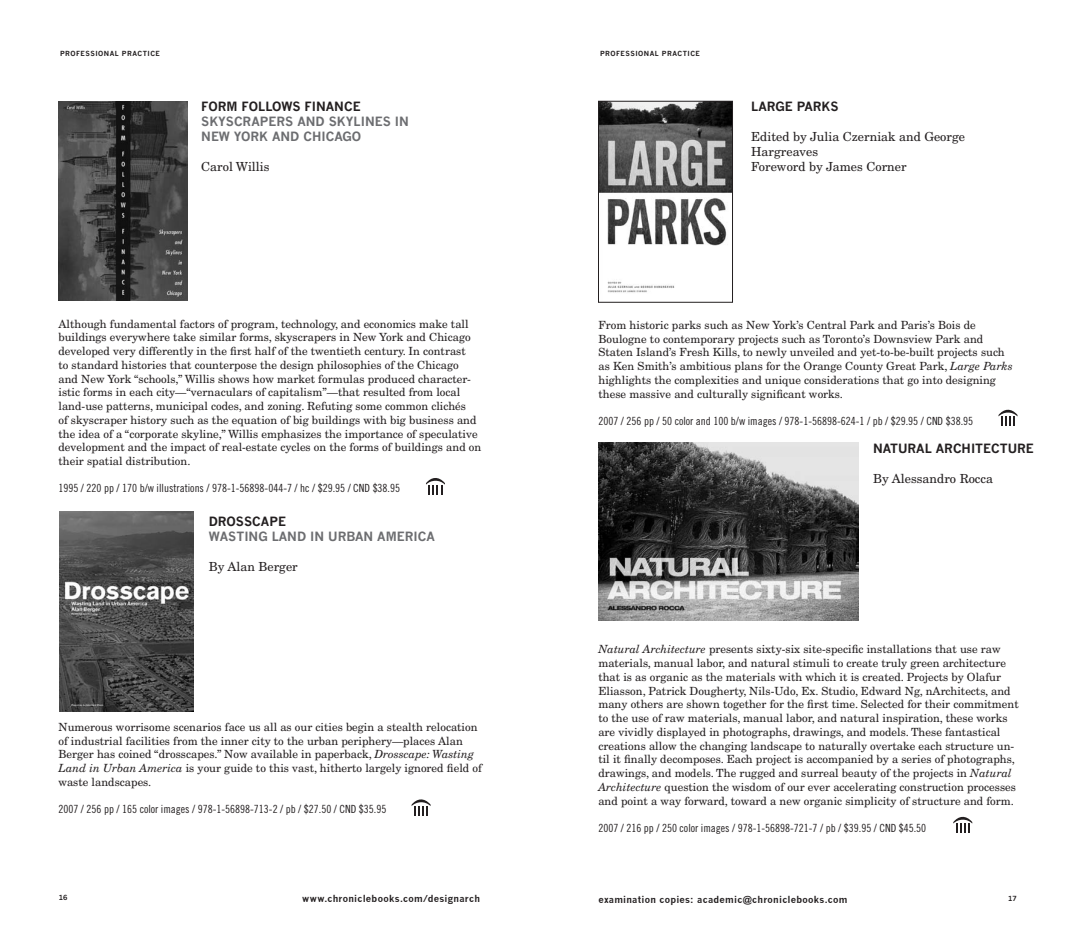
<style>
.page{position:relative;width:1080px;height:945px;background:#fff}
.page>*{position:absolute;margin:0;border:0;box-sizing:border-box;transform-origin:0 0}
.t1{font:12.5px/15px "New Century Schlbk";color:#231f20}
.t2{font:700 12.5px "News Gothic";color:#6c6d70}
.t3{font:700 12.5px "News Gothic";color:#231f20}
.t4{font:11.25px/13.8px "New Century Schlbk";color:#231f20}
.t5{font:11.25px "Trade Gothic Cond Eighteen";color:#231f20}
.t6{font:700 9.38px "News Gothic";letter-spacing:.025em;color:#231f20}
.t7{font:700 6.88px "News Gothic";letter-spacing:.065em;color:#231f20}
.s1{font-style:italic}
</style>
<div class="page">
<img style="left:59px;top:102px;width:129px;height:198px">
<img style="left:600px;top:103px;width:131px;height:190px">
<div style="left:598px;top:101px;width:135px;height:201px;border:1px solid #231f20"></div>
<svg style="left:426px;top:478px;width:19px;height:16px"></svg>
<img style="left:60px;top:511px;width:133px;height:200px">
<svg style="left:412px;top:799px;width:19px;height:17px"></svg>
<img style="left:598px;top:442px;width:261px;height:178px">
<svg style="left:953px;top:816px;width:19px;height:17px"></svg>
<svg style="left:999px;top:409px;width:19px;height:17px"></svg>
<p class="t7" style="left:60px;top:49px;width:83px">PROFESSI ONAL PRACTICE</p>
<p class="t3" style="left:201px;top:99px;width:58px">FORM FOLLOWS</p>
<p class="t3" style="left:305px;top:99px;width:22px">FINAN</p>
<p class="t3" style="left:344px;top:99px;width:18px">CE</p>
<p class="t2" style="left:201px;top:114px;width:17px">SKYS</p>
<p class="t2" style="left:234px;top:114px;width:74px">CRAPERS AND</p>
<p class="t2" style="left:329px;top:114px;width:17px">SKYL</p>
<p class="t2" style="left:361px;top:114px;width:47px">INES IN</p>
<p class="t2" style="left:201px;top:129px;width:81px">NEW YORK AND</p>
<p class="t2" style="left:303px;top:129px;width:41px">CHICAGO</p>
<p class="t1" style="left:201px;top:159px;width:70px">Carol Willis</p>
<p class="t4" style="left:58px;top:317px;width:424px">Although fundamental factors of program, technology, and economics make tall buildings everywhere take similar forms, skyscrapers in New York and Chicago developed very differently in the first half of the twentieth century. In contrast<br>to standard histories that counterpose the design philosophies of the Chicago<br>and New York “schools,” Willis shows how market formulas produced character&shy;istic forms in each city—“vernaculars of capitalism”—that resulted from local land-use patterns, municipal codes, and zoning. Refuting some common clichés<br>of skyscraper history such as the equation of big buildings with big business and the idea of a “corporate skyline,” Willis emphasizes the importance of speculative development and the impact of real-estate cycles on the forms of buildings and on their spatial distribution.</p>
<p class="t5" style="left:58px;top:482px;width:343px">1995 / 220 pp / 170 b/w illustrations / 978-1-56898-044-7 / hc / $29.95 / CND $38.95</p>
<p class="t3" style="left:209px;top:514px;width:28px">DROSS</p>
<p class="t3" style="left:252px;top:514px;width:35px">CAP E</p>
<p class="t2" style="left:209px;top:529px;width:81px">WASTING LAND</p>
<p class="t2" style="left:310px;top:529px;width:46px">IN URBAN</p>
<p class="t2" style="left:377px;top:529px;width:58px">AM ERICA</p>
<p class="t1" style="left:209px;top:559px;width:91px">By Alan Berger</p>
<p class="t4" style="left:58px;top:720px;width:425px">Numerous worrisome scenarios face us all as our cities begin a stealth relocation of industrial facilities from the inner city to the urban periphery—places Alan Berger has coined “drosscapes.” Now available in paperback, <span class="s1">Drosscape: Wasting Land in Urban America</span> is your guide to this vast, hitherto largely ignored field of waste landscapes.</p>
<p class="t5" style="left:58px;top:802px;width:329px">2007 / 256 pp / 165 color images / 978-1-56898-713-2 / pb / $27.50 / CND $35.95</p>
<p class="t7" style="left:600px;top:49px;width:83px">PROFESSI ONAL PRACTICE</p>
<p class="t3" style="left:751px;top:99px;width:79px">LARG E PARKS</p>
<p class="t1" style="left:751px;top:129px;width:215px">Edited by Julia Czerniak and George<br>Hargreaves</p>
<p class="t1" style="left:751px;top:159px;width:157px">Foreword by James Corner</p>
<p class="t4" style="left:598px;top:318px;width:416px">From historic parks such as New York’s Central Park and Paris’s Bois de Boulogne to contemporary projects such as Toronto’s Downsview Park and Staten Island’s Fresh Kills, to newly unveiled and yet-to-be-built projects such as Ken Smith’s ambitious plans for the Orange County Great Park, <span class="s1">Large Parks </span>highlights the complexities and unique considerations that go into designing these massive and culturally significant works.</p>
<p class="t5" style="left:598px;top:414px;width:376px">2007 / 256 pp / 50 color and 100 b/w images / 978-1-56898-624-1 / pb / $29.95 / CND $38.95</p>
<p class="t3" style="left:873px;top:441px;width:162px">NATURAL ARCHITECTURE</p>
<p class="t1" style="left:873px;top:471px;width:121px">By Alessandro Rocca</p>
<p class="t4" style="left:598px;top:642px;width:422px"><span class="s1">Natural Architecture</span> presents sixty-six site-specific installations that use raw materials, manual labor, and natural stimuli to create truly green architecture that is as organic as the materials with which it is created. Projects by Olafur Eliasson, Patrick Dougherty, Nils-Udo, Ex. Studio, Edward Ng, nArchitects, and many others are shown together for the first time. Selected for their commitment to the use of raw materials, manual labor, and natural inspiration, these works are vividly displayed in photographs, drawings, and models. These fantastical creations allow the changing landscape to naturally overtake each structure un&shy;til it finally decomposes. Each project is accompanied by a series of photographs, drawings, and models. The rugged and surreal beauty of the projects in <span class="s1">Natural Architecture</span> question the wisdom of our ever accelerating construction processes and point a way forward, toward a new organic simplicity of structure and form.</p>
<p class="t5" style="left:598px;top:821px;width:329px">2007 / 216 pp / 250 color images / 978-1-56898-721-7 / pb / $39.95 / CND $45.50</p>
<p class="t7" style="left:59px;top:893px;width:10px">16</p>
<p class="t6" style="left:302px;top:893px;width:179px">WWW.CHRONICLEBOOKS.COM/DESIGNARCH</p>
<p class="t7" style="left:1008px;top:895px;width:10px">17</p>
<p class="t6" style="left:598px;top:894px;width:250px">EXAMINATION COPIES: ACADEMIC@CHRONICLEBOOKS.COM</p>
</div>
